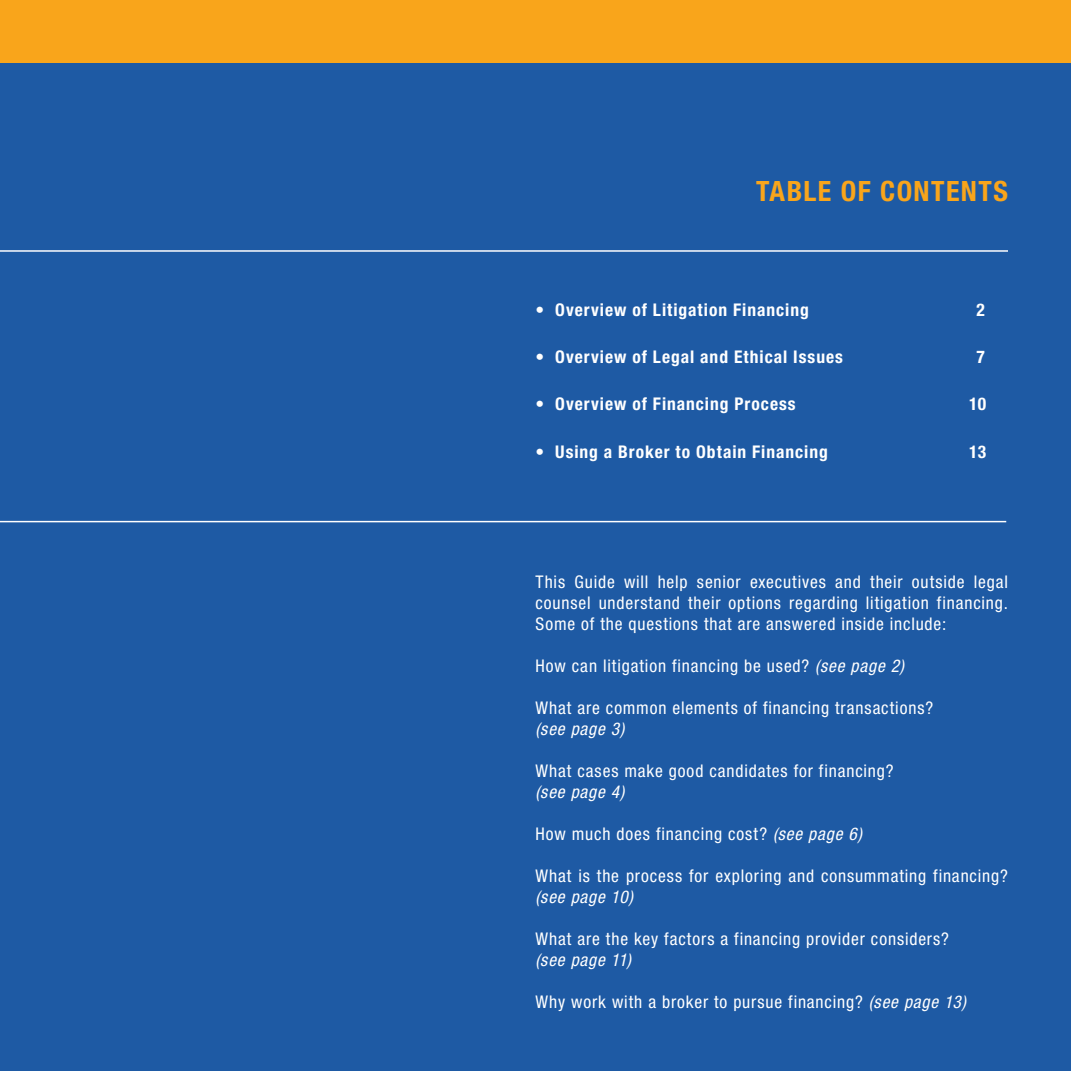
<style>
.page{position:relative;width:1071px;height:1071px;background:#fff}
.page>*{position:absolute;margin:0;border:0;box-sizing:border-box;transform-origin:0 0}
.t1{font:700 condensed 28px "Helvetica Neue LT Std";letter-spacing:.05em;color:#f9a51b}
.t2{font:condensed 17.5px/21px "Helvetica Neue LT Std";letter-spacing:.05em;color:#fff;text-align:justify}
.t3{font:700 condensed 17.5px "Helvetica Neue LT Std";letter-spacing:.055em;color:#fff}
.t4{font:italic condensed 17.5px "Helvetica Neue LT Std";letter-spacing:.05em;color:#fff}
.s1{font-style:italic}
</style>
<div class="page">
<div style="left:0;top:23px;width:1071px;height:1048px;background:#1e5aa4"></div>
<hr style="left:0;top:250px;width:1008px;height:2px;background:#fff">
<hr style="left:0;top:521px;width:1006px;height:1px;background:#fff">
<div style="left:0;top:0;width:1071px;height:63px;background:#f9a51b"></div>
<h1 class="t1" style="left:756px;top:174px;width:253px">TABLE OF CONTENTS</h1>
<p class="t3" style="left:536px;top:299px;width:275px">• Overview of Litigation Financing</p>
<p class="t3" style="left:976px;top:299px;width:10px">2</p>
<p class="t3" style="left:536px;top:346px;width:309px">• Overview of Legal and Ethical Issues</p>
<p class="t3" style="left:976px;top:346px;width:10px">7</p>
<p class="t3" style="left:536px;top:394px;width:262px">• Overview of Financing Process</p>
<p class="t3" style="left:969px;top:394px;width:19px">10</p>
<p class="t3" style="left:536px;top:441px;width:294px">• Using a Broker to Obtain Financing</p>
<p class="t3" style="left:969px;top:441px;width:18px">13</p>
<p class="t2" style="left:536px;top:571px;width:474px">This Guide will help senior executives and their outside legal counsel understand their options regarding litigation financing.<br>Some of the questions that are answered inside include:</p>
<p class="t2" style="left:536px;top:655px;width:370px">How can litigation financing be used? <span class="s1">(see page 2)</span></p>
<p class="t2" style="left:536px;top:697px;width:399px">What are common elements of financing transactions?</p>
<p class="t4" style="left:536px;top:719px;width:90px">(see page 3)</p>
<p class="t2" style="left:536px;top:760px;width:360px">What cases make good candidates for financing?</p>
<p class="t4" style="left:536px;top:782px;width:90px">(see page 4)</p>
<p class="t2" style="left:536px;top:823px;width:328px">How much does financing cost? <span class="s1">(see page 6)</span></p>
<p class="t2" style="left:536px;top:865px;width:474px">What is the process for exploring and consummating financing?</p>
<p class="t4" style="left:536px;top:887px;width:99px">(see page 10)</p>
<p class="t2" style="left:536px;top:928px;width:415px">What are the key factors a financing provider considers?</p>
<p class="t4" style="left:536px;top:950px;width:97px">(see page 11)</p>
<p class="t2" style="left:536px;top:991px;width:432px">Why work with a broker to pursue financing? <span class="s1">(see page 13)</span></p>
</div>
